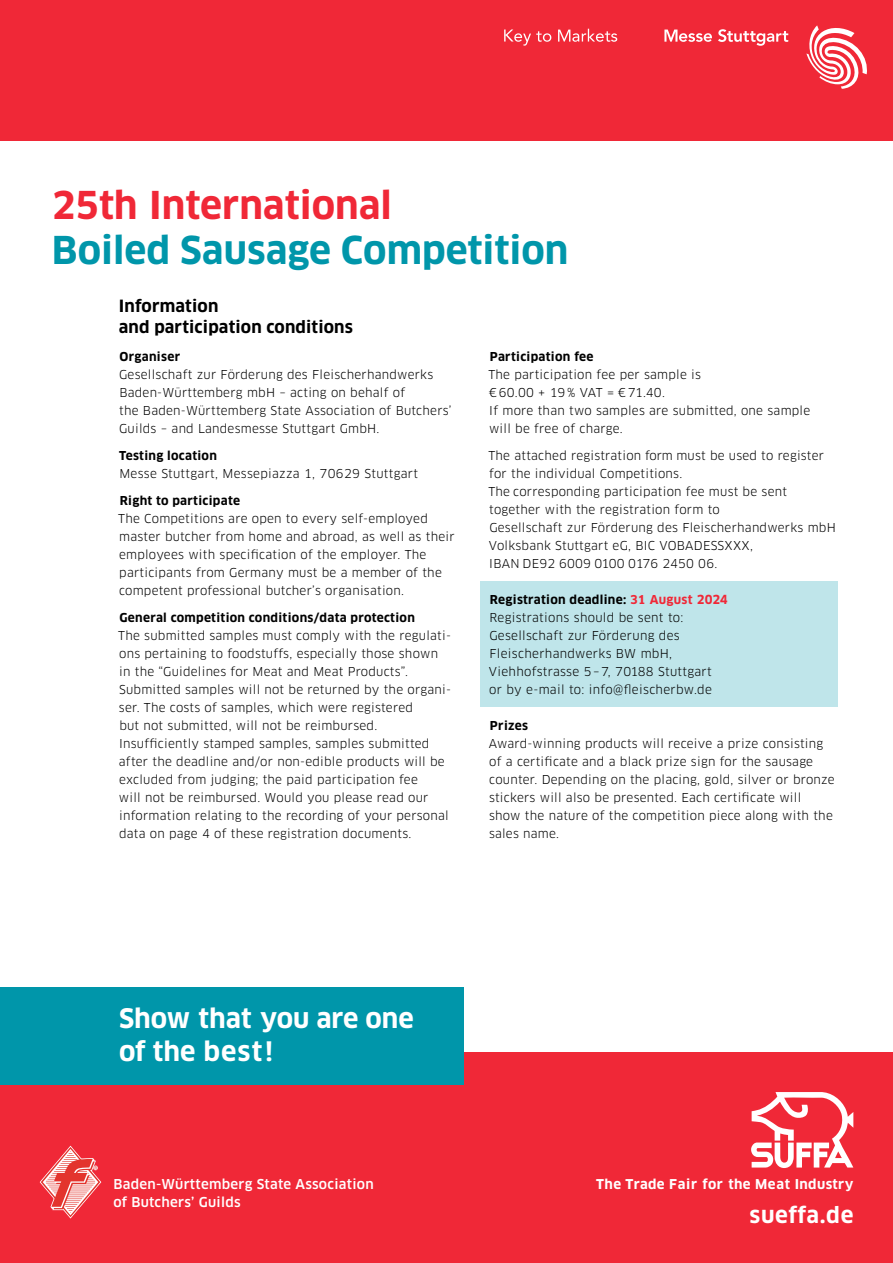
<style>
.page{position:relative;width:893px;height:1263px;background:#fff}
.page>*{position:absolute;margin:0;border:0;box-sizing:border-box;transform-origin:0 0}
.Headline_ClanBold_25pt{font:700 37.5px/45px "Clan Pro";color:#0096aa}
.Headline_2{font:700 26.25px "Clan Pro";color:#fff}
.Headline_2-2{font:700 26.25px "Clan Pro";letter-spacing:.02em;color:#fff}
.t1{font:700 21.75px "Clan Pro";letter-spacing:.025em;color:#fff}
.Subline_ClanBold_11pt{font:700 16.5px/21px "Clan Pro";letter-spacing:.01em;color:#000}
.Text_Weiss_Medium{font:500 13.35px/18.6px "Clan Pro";letter-spacing:.02em;color:#fff}
.Text_Weiss_Bold{font:700 13.35px "Clan Pro";letter-spacing:.03em;color:#fff}
.Copy_ClanBook_8pt{font:12px/18px "Clan Pro";letter-spacing:.02em;color:#000}
.Copy_ClanBook_8pt-2{font:700 12px "Clan Pro";letter-spacing:.025em;color:#000}
.Text_Bold{font:700 12px "Clan Pro";letter-spacing:.025em;color:#000}
.s1{color:#f02837}
.s2{font-size:12.3px;color:#f02837}
</style>
<div class="page">
<div style="left:0;top:1052px;width:893px;height:211px;background:#f02837"></div>
<svg style="left:40px;top:1145px;width:62px;height:74px"></svg>
<svg style="left:751px;top:1092px;width:102px;height:76px"></svg>
<div style="left:480px;top:581px;width:357px;height:126px;background:#bfe5ea"></div>
<div style="left:0;top:0;width:893px;height:140px;background:#f02837"></div>
<svg style="left:718px;top:29px;width:70px;height:17px"></svg>
<svg style="left:806px;top:25px;width:61px;height:64px"></svg>
<svg style="left:664px;top:30px;width:48px;height:12px"></svg>
<svg style="left:504px;top:30px;width:47px;height:16px"></svg>
<svg style="left:558px;top:29px;width:59px;height:13px"></svg>
<div style="left:0;top:987px;width:463px;height:97px;background:#0096aa"></div>
<p class="Headline_ClanBold_25pt" style="left:52px;top:183px;width:518px"><span class="s1">25th International<br></span>Boiled Sausage Competition</p>
<p class="Subline_ClanBold_11pt" style="left:119px;top:295px;width:236px">Information<br>and participation conditions</p>
<p class="Copy_ClanBook_8pt-2" style="left:120px;top:349px;width:62px">Organiser</p>
<p class="Copy_ClanBook_8pt" style="left:119px;top:365px;width:334px">Gesellschaft zur Förderung des Fleischerhandwerks Baden-Württemberg mbH – acting on behalf of<br>the Baden-Württemberg State Association of Butchers’ Guilds – and Landesmesse Stuttgart GmbH.</p>
<p class="Copy_ClanBook_8pt-2" style="left:119px;top:448px;width:99px">Testing location</p>
<p class="Copy_ClanBook_8pt" style="left:119px;top:464px;width:300px">Messe Stuttgart, Messepiazza 1, 70629 Stuttgart</p>
<p class="Copy_ClanBook_8pt-2" style="left:120px;top:493px;width:122px">Right to participate</p>
<p class="Copy_ClanBook_8pt" style="left:118px;top:509px;width:338px">The Competitions are open to every self-employed master butcher from home and abroad, as well as their employees with specification of the employer. The participants from Germany must be a member of the competent professional butcher’s organisation.</p>
<p class="Copy_ClanBook_8pt-2" style="left:120px;top:610px;width:297px">General competition conditions/data protection</p>
<p class="Copy_ClanBook_8pt" style="left:118px;top:626px;width:334px">The submitted samples must comply with the regulati&shy;ons pertaining to foodstuffs, especially those shown in the “Guidelines for Meat and Meat Products”.<br>Submitted samples will not be returned by the organi&shy;ser. The costs of samples, which were registered<br>but not submitted, will not be reimbursed.<br>Insufficiently stamped samples, samples submitted after the deadline and/or non-edible products will be excluded from judging; the paid participation fee<br>will not be reimbursed. Would you please read our information relating to the recording of your personal data on page 4 of these registration documents.</p>
<p class="Text_Bold" style="left:490px;top:349px;width:105px">Participation fee</p>
<p class="Copy_ClanBook_8pt" style="left:488px;top:365px;width:214px">The participation fee per sample is € 60.00 + 19% VAT = € 71.40.</p>
<p class="Copy_ClanBook_8pt" style="left:489px;top:401px;width:323px">If more than two samples are submitted, one sample will be free of charge.</p>
<p class="Copy_ClanBook_8pt" style="left:488px;top:446px;width:349px">The attached registration form must be used to register for the individual Competitions.<br>The corresponding participation fee must be sent together with the registration form to<br>Gesellschaft zur Förderung des Fleischerhandwerks mbH Volksbank Stuttgart eG, BIC VOBADESSXXX,<br>IBAN DE92 6009 0100 0176 2450 06.</p>
<p class="Text_Bold" style="left:490px;top:592px;width:239px">Registration deadline: <span class="s1">31 August</span> <span class="s2">2024</span></p>
<p class="Copy_ClanBook_8pt" style="left:489px;top:608px;width:195px">Registrations should be sent to:</p>
<p class="Copy_ClanBook_8pt" style="left:489px;top:626px;width:192px">Gesellschaft zur Förderung des<br>Fleischerhandwerks BW mbH,</p>
<p class="Copy_ClanBook_8pt" style="left:489px;top:662px;width:224px">Viehhofstrasse 5–7, 70188 Stuttgart</p>
<p class="Copy_ClanBook_8pt" style="left:489px;top:680px;width:224px">or by e-mail to: info@fleischerbw.de</p>
<p class="Copy_ClanBook_8pt-2" style="left:490px;top:718px;width:40px">Prizes</p>
<p class="Copy_ClanBook_8pt" style="left:489px;top:734px;width:347px">Award-winning products will receive a prize consisting of a certificate and a black prize sign for the sausage counter. Depending on the placing, gold, silver or bronze stickers will also be presented. Each certificate will show the nature of the competition piece along with the sales name.</p>
<p class="Headline_2" style="left:119px;top:1003px;width:296px">Show that you are one</p>
<p class="Headline_2-2" style="left:119px;top:1036px;width:156px">of the best!</p>
<p class="Text_Weiss_Medium" style="left:113px;top:1174px;width:262px">Baden-Württemberg State Association of Butchers’ Guilds</p>
<p class="Text_Weiss_Bold" style="left:596px;top:1176px;width:259px">The Trade Fair for the Meat Industry</p>
<p class="t1" style="left:750px;top:1203px;width:105px">sueffa.de</p>
</div>
